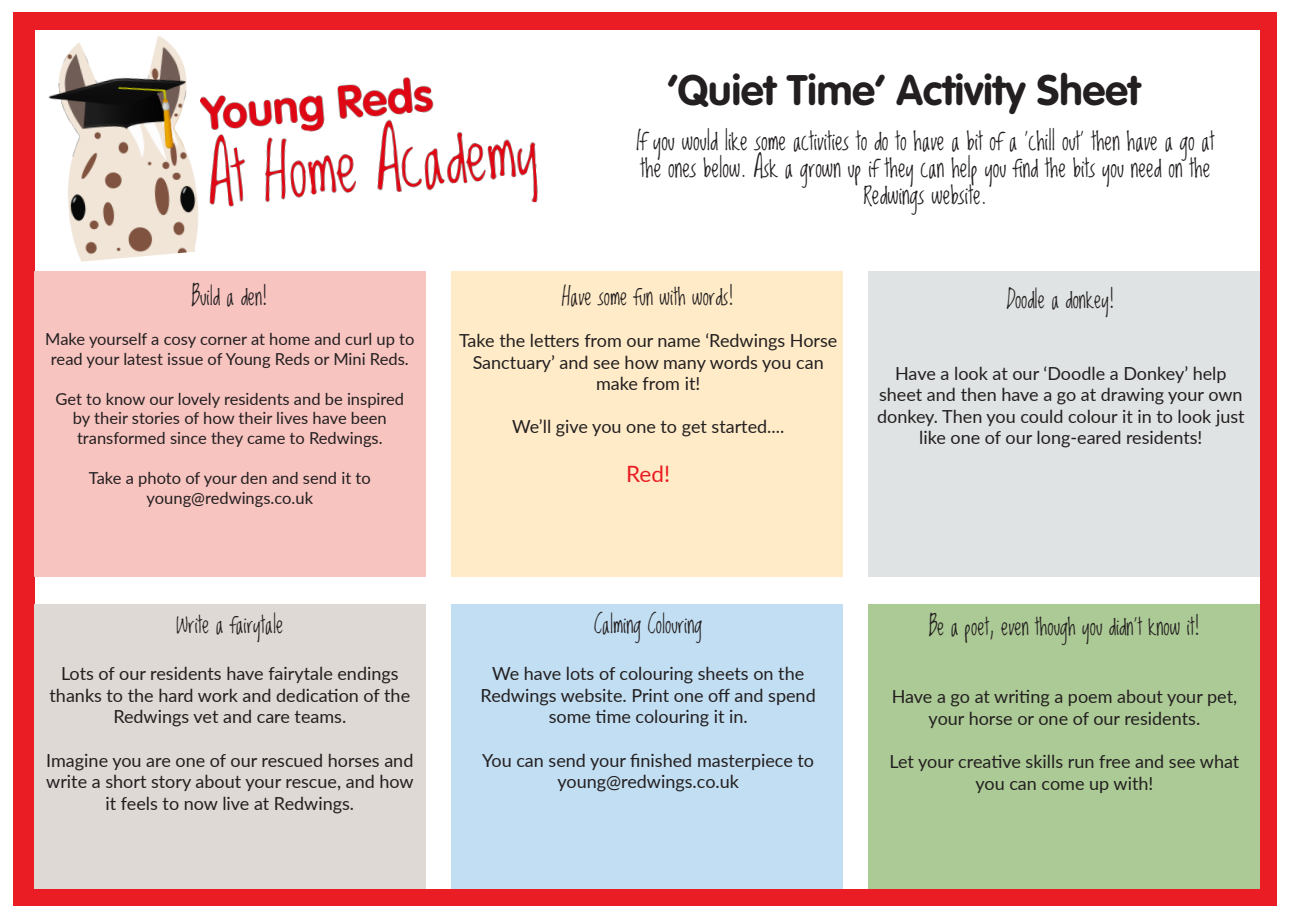
<style>
.page{position:relative;width:1289px;height:919px;background:#fff}
.page>*{position:absolute;margin:0;border:0;box-sizing:border-box;transform-origin:0 0}
.t1{font:700 42px "VAG Rounded LT Pro";color:#231f20}
.t2{font:22.5px/27px "Lovedbythe King";color:#231f20;text-align:center}
.t3{font:22.5px "Lato";color:#e91d23}
.t4{font:21px "Lovedbythe King";color:#231f20}
.t5{font:18px/21.6px "Lato";color:#231f20;text-align:center}
.t6{font:16.5px/19.8px "Lato";color:#231f20;text-align:center}
</style>
<div class="page">
<div style="left:13px;top:13px;width:1263px;height:893px;background:#e91d23"></div>
<div style="left:35px;top:30px;width:1224px;height:858px;background:#fff"></div>
<img style="left:41px;top:12px;width:509px;height:250px">
<div style="left:34px;top:271px;width:391px;height:305px;background:#f7c4c0"></div>
<div style="left:451px;top:604px;width:391px;height:284px;background:#c2def2"></div>
<div style="left:451px;top:271px;width:391px;height:305px;background:#ffebc8"></div>
<div style="left:867px;top:271px;width:392px;height:305px;background:#e0e3e3"></div>
<div style="left:34px;top:604px;width:391px;height:284px;background:#ded9d4"></div>
<div style="left:868px;top:604px;width:392px;height:284px;background:#acca95"></div>
<p class="t4" style="left:192px;top:286px;width:78px">Build a den!</p>
<p class="t6" style="left:45px;top:328px;width:370px">Make yourself a cosy corner at home and curl up to read your latest issue of Young Reds or Mini Reds.</p>
<p class="t6" style="left:55px;top:388px;width:350px">Get to know our lovely residents and be inspired by their stories of how their lives have been transformed since they came to Redwings.</p>
<p class="t6" style="left:89px;top:467px;width:283px">Take a photo of your den and send it to</p>
<p class="t6" style="left:147px;top:487px;width:168px">young@redwings.co.uk</p>
<p class="t4" style="left:176px;top:613px;width:109px">Write a fairytale</p>
<p class="t5" style="left:49px;top:662px;width:362px">Lots of our residents have fairytale endings thanks to the hard work and dedication of the<br>Redwings vet and care teams.</p>
<p class="t5" style="left:46px;top:748px;width:369px">Imagine you are one of our rescued horses and write a short story about your rescue, and how it feels to now live at Redwings.</p>
<p class="t1" style="left:668px;top:63px;width:474px">‘Quiet Time’ Activity Sheet</p>
<p class="t2" style="left:636px;top:128px;width:580px">If you would like some activities to do to have a bit of a ‘chill out’ then have a go at the ones below. Ask a grown up if they can help you find the bits you need on the<br>Redwings website.</p>
<p class="t4" style="left:562px;top:286px;width:174px">Have some fun with words!</p>
<p class="t5" style="left:459px;top:329px;width:380px">Take the letters from our name ‘Redwings Horse<br>Sanctuary’ and see how many words you can make from it!</p>
<p class="t5" style="left:512px;top:415px;width:274px">We’ll give you one to get started....</p>
<p class="t3" style="left:626px;top:457px;width:45px">Red!</p>
<p class="t4" style="left:1006px;top:288px;width:109px">Doodle a donkey!</p>
<p class="t5" style="left:877px;top:361px;width:369px">Have a look at our ‘Doodle a Donkey’ help sheet and then have a go at drawing your own donkey. Then you could colour it in to look just like one of our long-eared residents!</p>
<p class="t4" style="left:594px;top:613px;width:110px">Calming Colouring</p>
<p class="t5" style="left:480px;top:662px;width:336px">We have lots of colouring sheets on the<br>Redwings website. Print one off and spend some time colouring it in.</p>
<p class="t5" style="left:482px;top:748px;width:333px">You can send your finished masterpiece to</p>
<p class="t5" style="left:557px;top:770px;width:183px">young@redwings.co.uk</p>
<p class="t4" style="left:928px;top:615px;width:273px">Be a poet, even though you didn’t know it!</p>
<p class="t5" style="left:891px;top:685px;width:347px">Have a go at writing a poem about your pet, your horse or one of our residents.</p>
<p class="t5" style="left:889px;top:750px;width:351px">Let your creative skills run free and see what you can come up with!</p>
</div>
